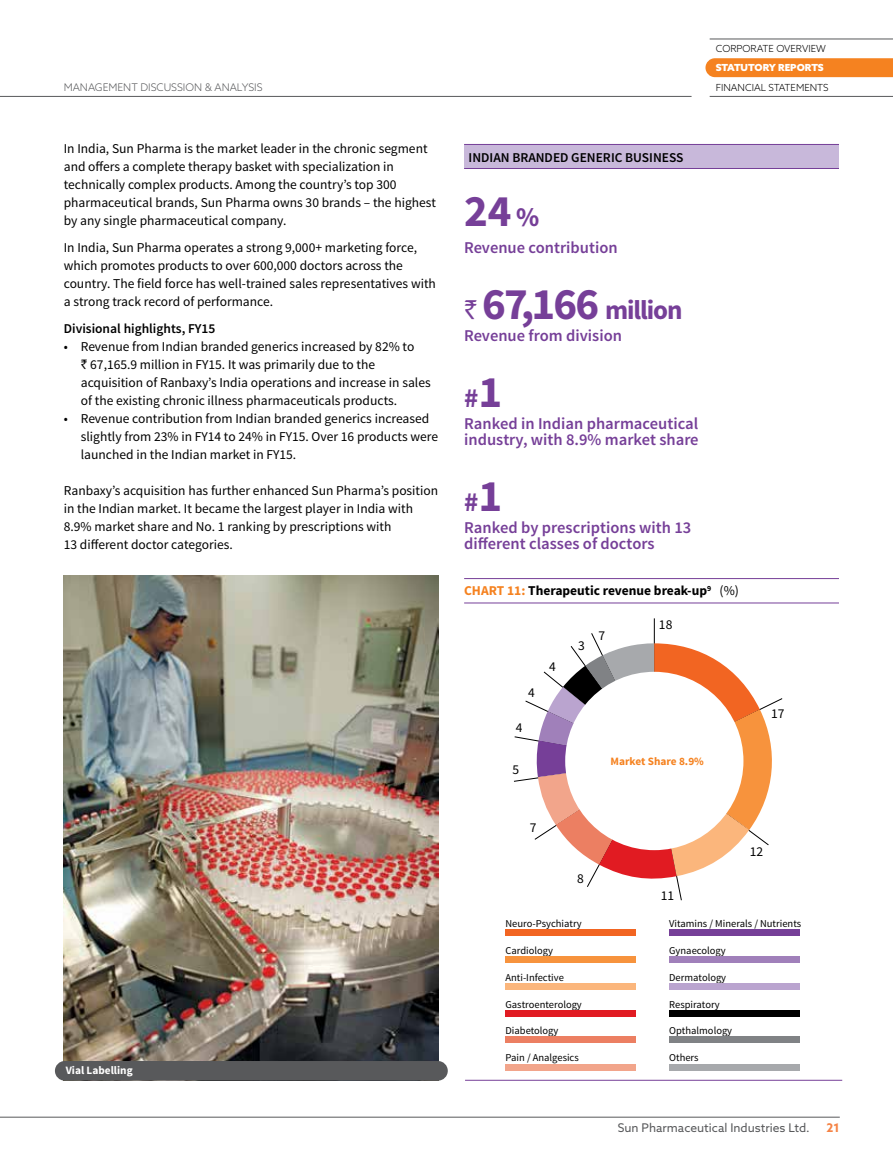
<style>
.page{position:relative;width:893px;height:1170px;background:#fff}
.page>*{position:absolute;margin:0;border:0;box-sizing:border-box;transform-origin:0 0}
.t1{font:700 45px "Source Sans Pro";color:#763f98}
.t2{font:700 27px "Source Sans Pro";letter-spacing:-.04em;color:#763f98}
.t3{font:600 16.5px/16.5px "Source Sans Pro";color:#763f98}
.t4{font:13.5px/18px "Source Sans Pro";color:#000}
.t5{font:600 13.5px "Source Sans Pro";color:#000}
.t6{font:700 13.5px "Source Sans Pro";color:#000}
.t7{font:12px "Azo Sans";color:#58595b}
.t8{font:700 12px "Azo Sans";color:#f58345}
.t9{font:700 11.25px "Source Sans Pro";color:#f58220}
.t10{font:700 11.25px "Source Sans Pro";color:#fff}
.t11{font:10.5px "Source Sans Pro";color:#000}
.t12{font:300 10.5px "Azo Sans";color:#58595b}
.t13{font:300 9.75px "Azo Sans";color:#000}
.t14{font:900 9.75px "Azo Sans";color:#fff}
.s1{font-family:"Rupee"}
.s2{font-size:27px}
.s3{font-family:"Rupee";font-weight:400}
.s4{font-size:45px}
.s5{color:#f58220}
.s6{font-weight:400}
</style>
<div class="page">
<div style="left:705px;top:58px;width:188px;height:19px;background:#f58220"></div>
<hr style="left:710px;top:96px;width:183px;height:1px;background:#58595b">
<hr style="left:710px;top:39px;width:183px;height:1px;background:#58595b">
<hr style="left:0;top:96px;width:692px;height:1px;background:#58595b">
<hr style="left:0;top:1116px;width:840px;height:1px;background:#58595b">
<div style="left:464px;top:144px;width:375px;height:24px;background:#c8b8da"></div>
<hr style="left:465px;top:1079px;width:377px;height:1px;background:#763f98">
<hr style="left:464px;top:602px;width:375px;height:1px;background:#763f98">
<hr style="left:464px;top:578px;width:375px;height:1px;background:#763f98">
<div style="left:669px;top:929px;width:131px;height:6px;background:#763f98"></div>
<div style="left:669px;top:1010px;width:131px;height:6px;background:#000"></div>
<div style="left:669px;top:956px;width:131px;height:6px;background:#a080ba"></div>
<div style="left:669px;top:1036px;width:131px;height:6px;background:#808285"></div>
<div style="left:669px;top:983px;width:131px;height:6px;background:#baa4cf"></div>
<div style="left:506px;top:929px;width:130px;height:6px;background:#f26522"></div>
<div style="left:506px;top:1010px;width:130px;height:6px;background:#e11b22"></div>
<div style="left:506px;top:956px;width:130px;height:6px;background:#f7933d"></div>
<div style="left:506px;top:1036px;width:130px;height:6px;background:#ec7f62"></div>
<div style="left:506px;top:983px;width:130px;height:6px;background:#fbb67c"></div>
<div style="left:506px;top:1063px;width:130px;height:6px;background:#f2a58b"></div>
<div style="left:669px;top:1063px;width:131px;height:6px;background:#a7a9ac"></div>
<img style="left:64px;top:575px;width:375px;height:485px">
<div style="left:55px;top:1060px;width:393px;height:20px;background:#58595b;border-radius:10px"></div>
<hr style="left:464px;top:168px;width:375px;height:1px;background:#763f98">
<hr style="left:464px;top:144px;width:375px;height:1px;background:#763f98">
<hr style="left:654px;top:618px;width:1px;height:72px;background:#000">
<svg style="left:514px;top:632px;width:269px;height:268px"></svg>
<div style="left:565px;top:671px;width:178px;height:179px;background:#fff;border-radius:50%"></div>
<p class="t13" style="left:716px;top:43px;width:112px">CORPORATE OVERVIEW</p>
<p class="t14" style="left:716px;top:61px;width:110px">STATUTORY REPORTS</p>
<p class="t12" style="left:64px;top:80px;width:200px">MANAGEMENT DISCUSSION &amp; ANALYSIS</p>
<p class="t13" style="left:716px;top:81px;width:115px">FINANCIAL STATEMENTS</p>
<p class="t4" style="left:64px;top:140px;width:374px">In India, Sun Pharma is the market leader in the chronic segment and offers a complete therapy basket with specialization in technically complex products. Among the country’s top 300 pharmaceutical brands, Sun Pharma owns 30 brands – the highest by any single pharmaceutical company.</p>
<p class="t4" style="left:64px;top:239px;width:374px">In India, Sun Pharma operates a strong 9,000+ marketing force, which promotes products to over 600,000 doctors across the country. The field force has well-trained sales representatives with a strong track record of performance.</p>
<p class="t5" style="left:64px;top:320px;width:153px">Divisional highlights, FY15</p>
<p class="t4" style="left:81px;top:338px;width:351px;text-indent:-17px">• Revenue from Indian branded generics increased by 82% to<br><span class="s1">`</span> 67,165.9 million in FY15. It was primarily due to the acquisition of Ranbaxy’s India operations and increase in sales of the existing chronic illness pharmaceuticals products.</p>
<p class="t4" style="left:81px;top:410px;width:359px;text-indent:-17px">• Revenue contribution from Indian branded generics increased slightly from 23% in FY14 to 24% in FY15. Over 16 products were launched in the Indian market in FY15.</p>
<p class="t4" style="left:64px;top:482px;width:376px">Ranbaxy’s acquisition has further enhanced Sun Pharma’s position in the Indian market. It became the largest player in India with 8.9% market share and No. 1 ranking by prescriptions with<br>13 different doctor categories.</p>
<p class="t10" style="left:66px;top:1062px;width:68px">Vial Labelling</p>
<p class="t5" style="left:469px;top:149px;width:216px">INDIAN BRANDED GENERIC BUSINESS</p>
<h1 class="t1" style="left:464px;top:182px;width:77px">24<span class="s2">%</span></h1>
<p class="t3" style="left:464px;top:240px;width:155px">Revenue contribution</p>
<h2 class="t2" style="left:464px;top:293px;width:220px"><span class="s3">`</span> <span class="s4">67,166</span> million</h2>
<p class="t3" style="left:464px;top:328px;width:159px">Revenue from division</p>
<h2 class="t2" style="left:464px;top:380px;width:40px">#<span class="s4">1</span></h2>
<p class="t3" style="left:464px;top:415px;width:236px">Ranked in Indian pharmaceutical industry, with 8.9% market share</p>
<h2 class="t2" style="left:464px;top:484px;width:40px">#<span class="s4">1</span></h2>
<p class="t3" style="left:464px;top:519px;width:229px">Ranked by prescriptions with 13 different classes of doctors</p>
<p class="t6" style="left:464px;top:582px;width:276px"><span class="s5">CHART 11:</span> Therapeutic revenue break-up<sup>9</sup> <span class="s6">(%)</span></p>
<p class="t4" style="left:528px;top:683px;width:8px">4</p>
<p class="t4" style="left:516px;top:718px;width:8px">4</p>
<p class="t4" style="left:513px;top:760px;width:8px">5</p>
<p class="t4" style="left:549px;top:657px;width:8px">4</p>
<p class="t4" style="left:578px;top:636px;width:8px">3</p>
<p class="t4" style="left:598px;top:626px;width:8px">7</p>
<p class="t4" style="left:659px;top:615px;width:15px">18</p>
<p class="t9" style="left:611px;top:754px;width:95px">Market Share 8.9%</p>
<p class="t4" style="left:771px;top:704px;width:15px">17</p>
<p class="t4" style="left:530px;top:818px;width:8px">7</p>
<p class="t4" style="left:750px;top:842px;width:15px">12</p>
<p class="t4" style="left:577px;top:869px;width:8px">8</p>
<p class="t4" style="left:661px;top:886px;width:15px">11</p>
<p class="t11" style="left:505px;top:916px;width:78px">Neuro-Psychiatry</p>
<p class="t11" style="left:669px;top:916px;width:134px">Vitamins / Minerals / Nutrients</p>
<p class="t11" style="left:505px;top:943px;width:49px">Cardiology</p>
<p class="t11" style="left:669px;top:943px;width:58px">Gynaecology</p>
<p class="t11" style="left:505px;top:970px;width:60px">Anti-Infective</p>
<p class="t11" style="left:669px;top:970px;width:58px">Dermatology</p>
<p class="t11" style="left:505px;top:997px;width:78px">Gastroenterology</p>
<p class="t11" style="left:669px;top:997px;width:52px">Respiratory</p>
<p class="t11" style="left:505px;top:1024px;width:54px">Diabetology</p>
<p class="t11" style="left:669px;top:1024px;width:64px">Opthalmology</p>
<p class="t11" style="left:505px;top:1051px;width:75px">Pain / Analgesics</p>
<p class="t11" style="left:669px;top:1051px;width:31px">Others</p>
<p class="t7" style="left:618px;top:1119px;width:194px">Sun Pharmaceutical Industries Ltd.</p>
<p class="t8" style="left:827px;top:1119px;width:15px">21</p>
</div>
